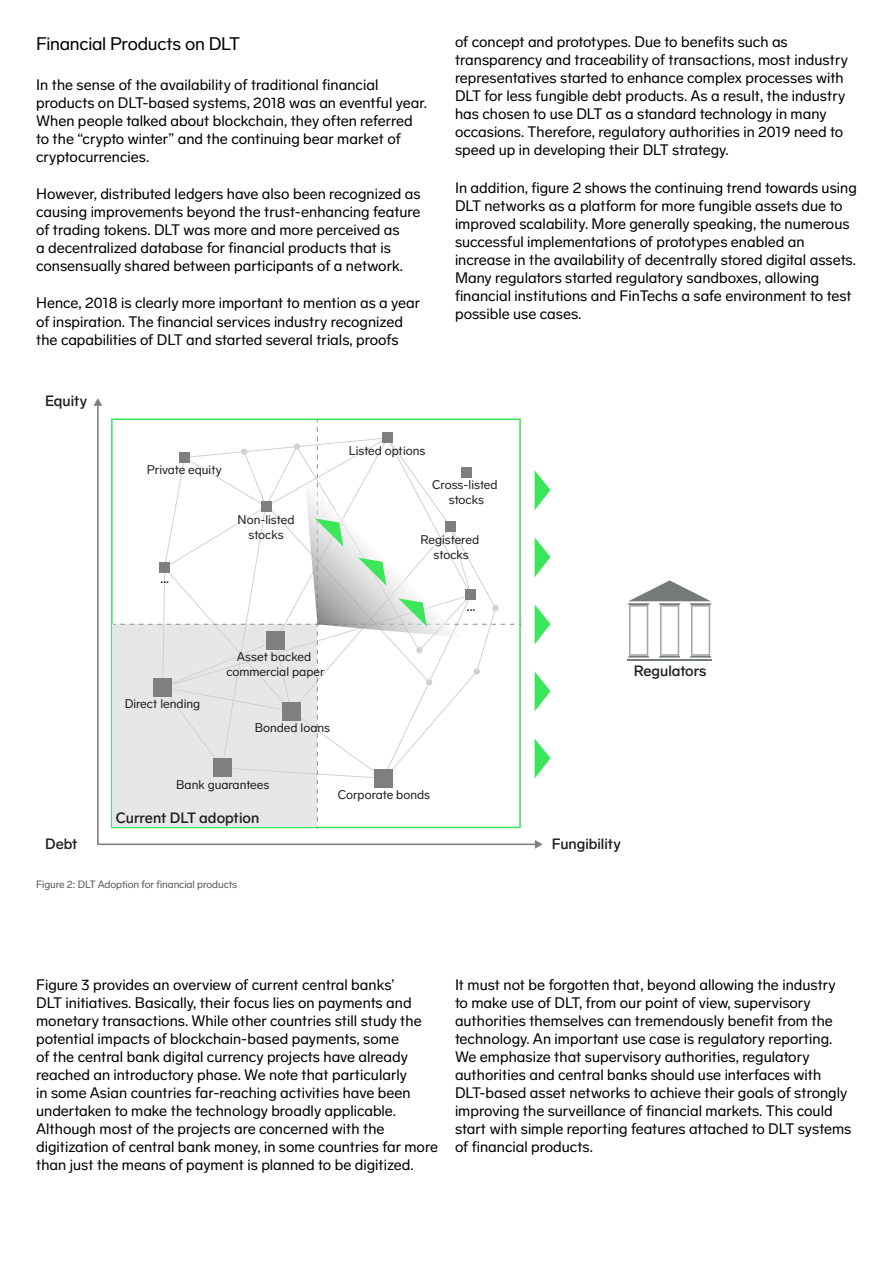
<style>
.page{position:relative;width:893px;height:1263px;background:#fff}
.page>*{position:absolute;margin:0;border:0;box-sizing:border-box;transform-origin:0 0}
.t1{font:18px "Regnology Sans";letter-spacing:-.015em;color:#000}
.t2{font:15px/18px "Regnology Sans";color:#000}
.t3{font:500 14.7px "Regnology Sans";color:#231f20}
.t4{font:12.45px/14.9px "Regnology Sans";color:#231f20;text-align:center}
.t5{font:500 12.45px "Regnology Sans";color:#231f20}
.t6{font:10.5px "Regnology Sans";letter-spacing:-.01em;color:#58595b}
</style>
<div class="page">
<hr style="left:97px;top:417px;width:2px;height:427px;background:#7f7f7f">
<hr style="left:97px;top:843px;width:438px;height:2px;background:#7f7f7f">
<svg style="left:535px;top:840px;width:8px;height:9px"></svg>
<svg style="left:93px;top:398px;width:9px;height:20px"></svg>
<svg style="left:535px;top:739px;width:15px;height:39px"></svg>
<svg style="left:535px;top:672px;width:15px;height:39px"></svg>
<svg style="left:535px;top:605px;width:15px;height:39px"></svg>
<svg style="left:535px;top:538px;width:15px;height:39px"></svg>
<svg style="left:535px;top:471px;width:15px;height:39px"></svg>
<svg style="left:113px;top:420px;width:408px;height:408px"></svg>
<div style="left:153px;top:678px;width:19px;height:19px;background:#7f7f7f"></div>
<div style="left:213px;top:758px;width:19px;height:19px;background:#7f7f7f"></div>
<div style="left:282px;top:702px;width:19px;height:18px;background:#7f7f7f"></div>
<div style="left:374px;top:769px;width:19px;height:19px;background:#7f7f7f"></div>
<div style="left:266px;top:631px;width:19px;height:19px;background:#7f7f7f"></div>
<div style="left:160px;top:563px;width:10px;height:10px;background:#7f7f7f"></div>
<div style="left:179px;top:452px;width:11px;height:10px;background:#7f7f7f"></div>
<div style="left:261px;top:501px;width:10px;height:11px;background:#7f7f7f"></div>
<div style="left:382px;top:433px;width:10px;height:10px;background:#7f7f7f"></div>
<div style="left:461px;top:467px;width:10px;height:10px;background:#7f7f7f"></div>
<div style="left:445px;top:521px;width:11px;height:11px;background:#7f7f7f"></div>
<div style="left:466px;top:590px;width:10px;height:10px;background:#7f7f7f"></div>
<hr style="left:627px;top:659px;width:85px;height:2px;background:#757a7b">
<svg style="left:628px;top:580px;width:84px;height:78px"></svg>
<p class="t1" style="left:36px;top:33px;width:206px">Financial Products on DLT</p>
<p class="t2" style="left:36px;top:76px;width:392px">In the sense of the availability of traditional financial products on DLT-based systems, 2018 was an eventful year.<br>When people talked about blockchain, they often referred to the “crypto winter” and the continuing bear market of cryptocurrencies.</p>
<p class="t2" style="left:36px;top:185px;width:386px">However, distributed ledgers have also been recognized as causing improvements beyond the trust-enhancing feature of trading tokens. DLT was more and more perceived as<br>a decentralized database for financial products that is consensually shared between participants of a network.</p>
<p class="t2" style="left:36px;top:294px;width:386px">Hence, 2018 is clearly more important to mention as a year of inspiration. The financial services industry recognized the capabilities of DLT and started several trials, proofs</p>
<p class="t3" style="left:45px;top:392px;width:44px">Equity</p>
<p class="t4" style="left:147px;top:463px;width:77px">Private equity</p>
<p class="t4" style="left:349px;top:443px;width:78px">Listed options</p>
<p class="t2" style="left:455px;top:33px;width:394px">of concept and prototypes. Due to benefits such as transparency and traceability of transactions, most industry representatives started to enhance complex processes with DLT for less fungible debt products. As a result, the industry has chosen to use DLT as a standard technology in many occasions. Therefore, regulatory authorities in 2019 need to speed up in developing their DLT strategy.</p>
<p class="t2" style="left:455px;top:178px;width:403px">In addition, figure 2 shows the continuing trend towards using DLT networks as a platform for more fungible assets due to improved scalability. More generally speaking, the numerous successful implementations of prototypes enabled an increase in the availability of decentrally stored digital assets.<br>Many regulators started regulatory sandboxes, allowing financial institutions and FinTechs a safe environment to test possible use cases.</p>
<p class="t5" style="left:161px;top:571px;width:10px">...</p>
<p class="t4" style="left:238px;top:512px;width:58px">Non-listed stocks</p>
<p class="t4" style="left:125px;top:696px;width:77px">Direct lending</p>
<p class="t4" style="left:226px;top:649px;width:100px">Asset backed commercial paper</p>
<p class="t4" style="left:255px;top:720px;width:77px">Bonded loans</p>
<p class="t4" style="left:432px;top:477px;width:67px">Cross-listed stocks</p>
<p class="t4" style="left:420px;top:532px;width:60px">Registered stocks</p>
<p class="t5" style="left:467px;top:599px;width:10px">...</p>
<p class="t4" style="left:176px;top:777px;width:95px">Bank guarantees</p>
<p class="t3" style="left:45px;top:835px;width:34px">Debt</p>
<p class="t3" style="left:116px;top:809px;width:145px">Current DLT adoption</p>
<p class="t6" style="left:36px;top:878px;width:203px">Figure 2: DLT Adoption for financial products</p>
<p class="t4" style="left:338px;top:787px;width:94px">Corporate bonds</p>
<p class="t3" style="left:634px;top:662px;width:74px">Regulators</p>
<p class="t3" style="left:552px;top:835px;width:71px">Fungibility</p>
<p class="t2" style="left:36px;top:976px;width:403px">Figure 3 provides an overview of current central banks’<br>DLT initiatives. Basically, their focus lies on payments and monetary transactions. While other countries still study the potential impacts of blockchain-based payments, some<br>of the central bank digital currency projects have already reached an introductory phase. We note that particularly<br>in some Asian countries far-reaching activities have been undertaken to make the technology broadly applicable.<br>Although most of the projects are concerned with the digitization of central bank money, in some countries far more than just the means of payment is planned to be digitized.</p>
<p class="t2" style="left:455px;top:976px;width:398px">It must not be forgotten that, beyond allowing the industry to make use of DLT, from our point of view, supervisory authorities themselves can tremendously benefit from the technology. An important use case is regulatory reporting.<br>We emphasize that supervisory authorities, regulatory authorities and central banks should use interfaces with DLT-based asset networks to achieve their goals of strongly improving the surveillance of financial markets. This could start with simple reporting features attached to DLT systems of financial products.</p>
</div>
